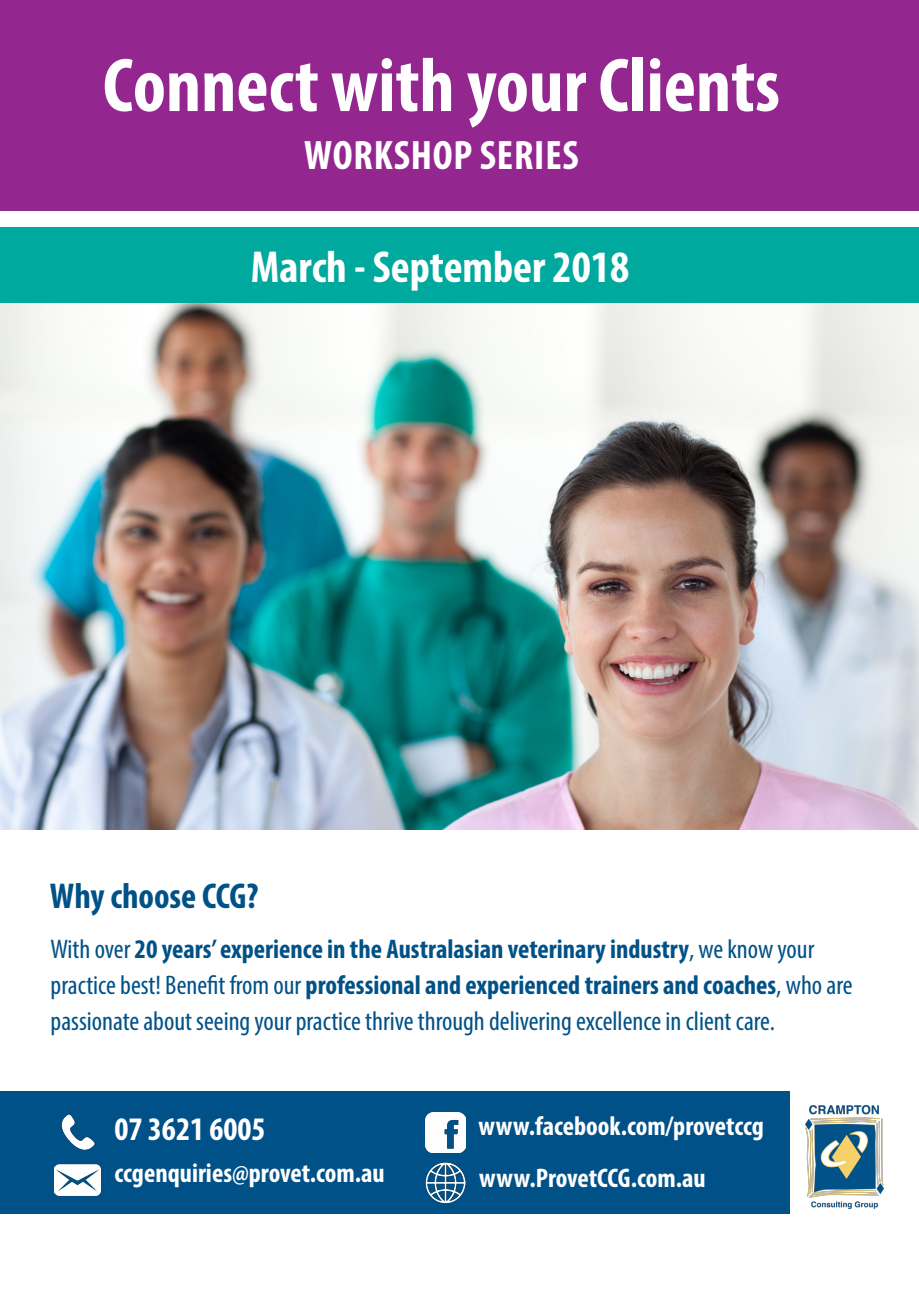
<style>
.page{position:relative;width:919px;height:1289px;background:#fff}
.page>*{position:absolute;margin:0;border:0;box-sizing:border-box;transform-origin:0 0}
.t1{font:700 condensed 76.8px "Myriad Pro";color:#fff}
.t2{font:700 condensed 45px "Myriad Pro";color:#fff}
.t3{font:700 condensed 41.25px "Myriad Pro";letter-spacing:.02em;color:#fff}
.t4{font:700 condensed 36px "Myriad Pro";color:#005187}
.t5{font:700 condensed 33px "Myriad Pro";color:#fff}
.t6{font:condensed 27px/36px "Myriad Pro";color:#005187}
.t7{font:700 condensed 27px "Myriad Pro";color:#fff}
.s1{font-weight:700}
</style>
<div class="page">
<div style="left:0;top:0;width:918px;height:210px;background:#93278f"></div>
<img style="left:0;top:303px;width:918px;height:526px">
<div style="left:0;top:227px;width:918px;height:76px;background:#00a99d"></div>
<div style="left:0;top:1091px;width:789px;height:122px;background:#005187"></div>
<img style="left:61px;top:1114px;width:34px;height:35px">
<img style="left:425px;top:1112px;width:41px;height:40px">
<img style="left:55px;top:1164px;width:45px;height:32px">
<img style="left:425px;top:1162px;width:41px;height:40px">
<img style="left:805px;top:1104px;width:79px;height:105px">
<p class="t1" style="left:103px;top:37px;width:678px">Connect with your Clients</p>
<p class="t3" style="left:304px;top:129px;width:276px">WORKSHOP SERIES</p>
<p class="t2" style="left:251px;top:239px;width:380px">March - September 2018</p>
<p class="t4" style="left:50px;top:873px;width:210px">Why choose CCG?</p>
<p class="t6" style="left:51px;top:930px;width:803px">With over <span class="s1">20 years’ experience in the Australasian veterinary industry</span>, we know your practice best! Benefit from our <span class="s1">professional and experienced trainers and coaches</span>, who are passionate about seeing your practice thrive through delivering excellence in client care.</p>
<p class="t5" style="left:114px;top:1108px;width:153px">07 3621 6005</p>
<p class="t7" style="left:114px;top:1156px;width:272px">ccgenquiries@provet.com.au</p>
<p class="t7" style="left:478px;top:1109px;width:287px">www.facebook.com/provetccg</p>
<p class="t7" style="left:479px;top:1160px;width:228px">www.ProvetCCG.com.au</p>
</div>
